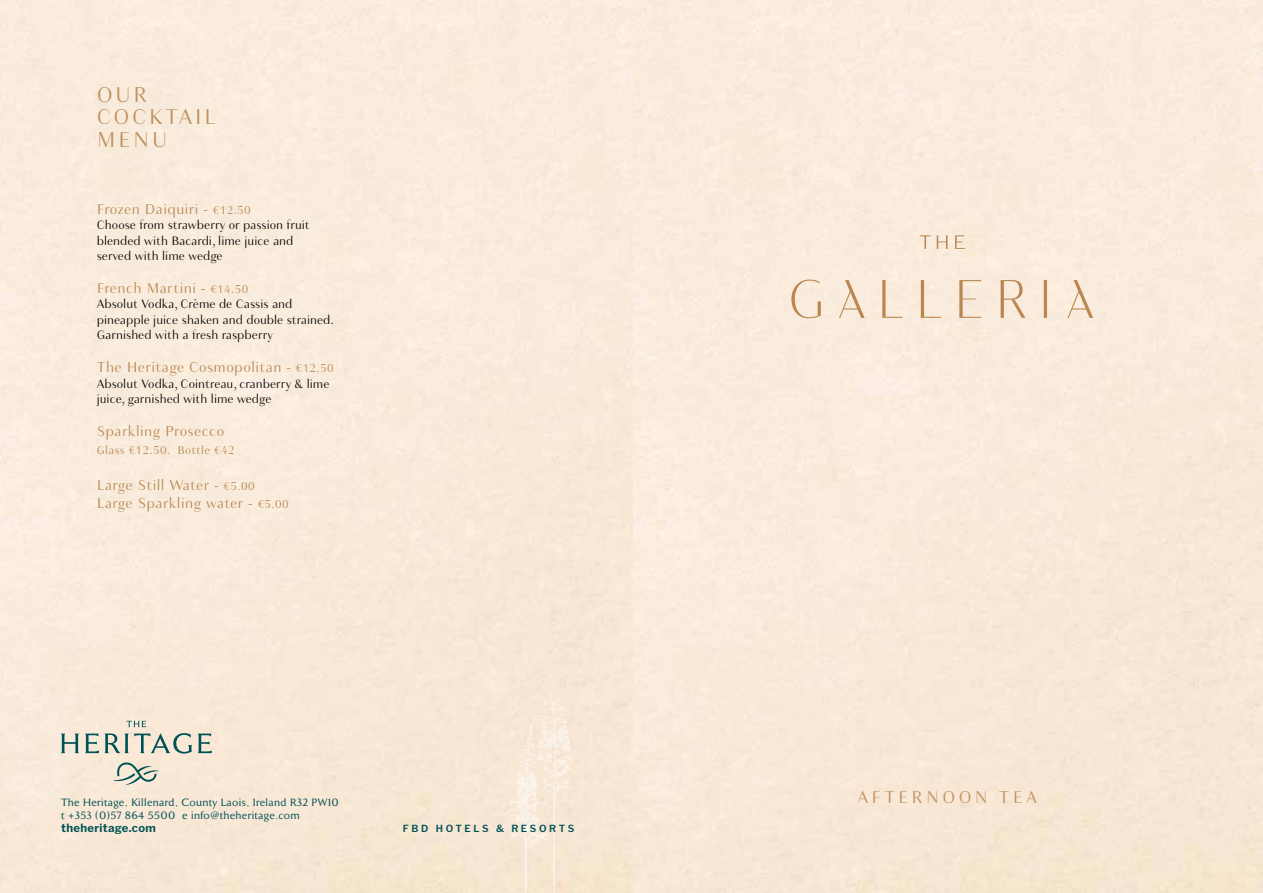
<style>
.page{position:relative;width:1263px;height:893px;background:#fff}
.page>*{position:absolute;margin:0;border:0;box-sizing:border-box;transform-origin:0 0}
.t1{font:300 22.5px/22.5px "Granville";letter-spacing:.1em;color:#c0915f}
.t2{font:300 18px "Granville";letter-spacing:.18em;color:#c0915f}
.t3{font:300 15px/18px "Granville";letter-spacing:.03em;color:#ba8750}
.t4{font:300 12.75px/15.3px "Granville";color:#000}
.t5{font:300 12px "Granville";letter-spacing:.03em;color:#ba8750}
.t6{font:700 11.25px "Libre Franklin";letter-spacing:.03em;color:#005156}
.t7{font:500 10.5px/12.6px "Finest";letter-spacing:.03em;color:#005156}
.t8{font:600 9.75px "Libre Franklin";letter-spacing:.27em;color:#005156}
.s1{font-size:12px}
</style>
<div class="page">
<svg style="left:61px;top:734px;width:18px;height:19px"></svg>
<svg style="left:85px;top:734px;width:14px;height:19px"></svg>
<svg style="left:105px;top:733px;width:87px;height:20px;background:#b7c0b4"></svg>
<svg style="left:198px;top:734px;width:14px;height:19px"></svg>
<svg style="left:127px;top:721px;width:19px;height:6px"></svg>
<svg style="left:114px;top:762px;width:45px;height:23px"></svg>
<svg style="left:508px;top:692px;width:67px;height:201px;background:#f7e8d7"></svg>
<svg style="left:791px;top:235px;width:302px;height:83px;background:#f4e5d3"></svg>
<h1 class="t1" style="left:97px;top:84px;width:120px">OUR<br>COCKTAIL<br>MENU</h1>
<p class="t3" style="left:97px;top:200px;width:156px">Frozen Daiquiri - <span class="s1">€12.50</span></p>
<p class="t4" style="left:97px;top:218px;width:215px">Choose from strawberry or passion fruit blended with Bacardi, lime juice and served with lime wedge</p>
<p class="t3" style="left:97px;top:280px;width:153px">French Martini - <span class="s1">€14.50</span></p>
<p class="t4" style="left:97px;top:297px;width:239px">Absolut Vodka, Crème de Cassis and pineapple juice shaken and double strained.<br>Garnished with a fresh raspberry</p>
<p class="t3" style="left:97px;top:359px;width:239px">The Heritage Cosmopolitan - <span class="s1">€12.50</span></p>
<p class="t4" style="left:97px;top:376px;width:234px">Absolut Vodka, Cointreau, cranberry &amp; lime juice, garnished with lime wedge</p>
<p class="t3" style="left:97px;top:423px;width:129px">Sparkling Prosecco</p>
<p class="t5" style="left:97px;top:442px;width:139px">Glass €12.50. Bottle €42</p>
<p class="t3" style="left:97px;top:477px;width:194px">Large Still Water - <span class="s1">€5.00<br></span>Large Sparkling water - <span class="s1">€5.00</span></p>
<p class="t7" style="left:61px;top:796px;width:279px">The Heritage, Killenard, County Laois, Ireland R32 PW10 t +353 (0)57 864 5500 e info@theheritage.com</p>
<p class="t6" style="left:61px;top:821px;width:96px">theheritage.com</p>
<p class="t8" style="left:403px;top:823px;width:173px">FBD HOTELS &amp; RESORTS</p>
<h2 class="t2" style="left:857px;top:785px;width:181px">AFTERNOON TEA</h2>
</div>
